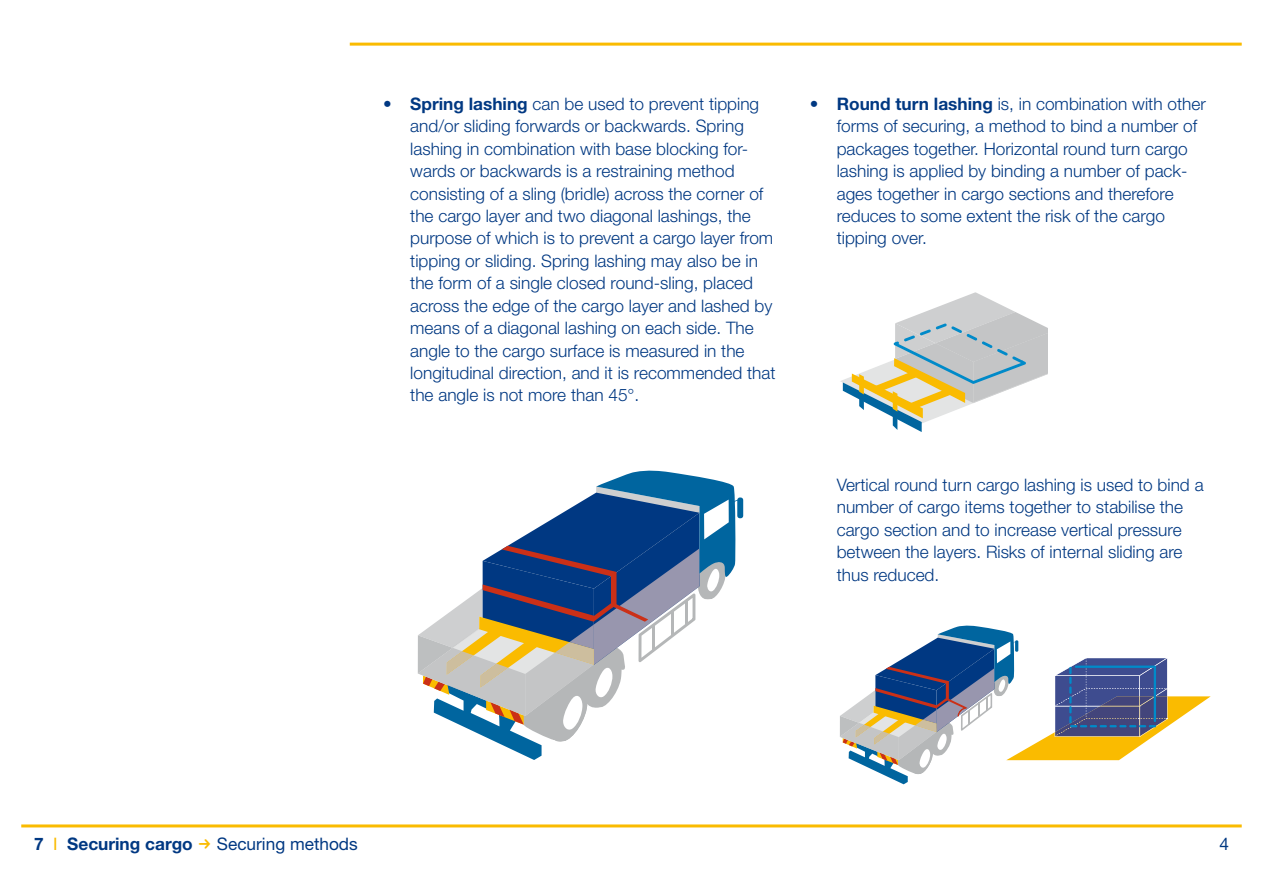
<style>
.page{position:relative;width:1263px;height:893px;background:#fff}
.page>*{position:absolute;margin:0;border:0;box-sizing:border-box;transform-origin:0 0}
.t1{font:300 17.25px/22.5px "Helvetica Neue LT Std";color:#003882}
.t2{font:17.25px "Helvetica Neue LT Std";color:#003882}
.t3{font:700 17.25px "Helvetica Neue LT Std";color:#003882}
.s1{font-weight:700}
.s2{font-weight:400;color:#fabb00}
</style>
<div class="page">
<hr style="left:21px;top:824px;width:1221px;height:3px;background:#fabb00">
<hr style="left:350px;top:43px;width:892px;height:3px;background:#fabb00">
<svg style="left:840px;top:625px;width:371px;height:159px"></svg>
<svg style="left:418px;top:470px;width:325px;height:290px"></svg>
<svg style="left:840px;top:292px;width:208px;height:140px"></svg>
<p class="t1" style="left:410px;top:92px;width:367px;text-indent:-27px">• <span class="s1">Spring lashing</span> can be used to prevent tipping and/or sliding forwards or backwards. Spring lashing in combination with base blocking for&shy;wards or backwards is a restraining method consisting of a sling (bridle) across the corner of the cargo layer and two diagonal lashings, the purpose of which is to prevent a cargo layer from tipping or sliding. Spring lashing may also be in the form of a single closed round-sling, placed across the edge of the cargo layer and lashed by means of a diagonal lashing on each side. The angle to the cargo surface is measured in the longitudinal direction, and it is recommended that the angle is not more than 45°.</p>
<p class="t1" style="left:837px;top:92px;width:370px;text-indent:-27px">• <span class="s1">round turn lashing</span> is, in combination with other forms of securing, a method to bind a number of packages together. Horizontal round turn cargo lashing is applied by binding a number of pack&shy;ages together in cargo sections and therefore reduces to some extent the risk of the cargo tipping over.</p>
<p class="t1" style="left:837px;top:473px;width:368px">Vertical round turn cargo lashing is used to bind a number of cargo items together to stabilise the cargo section and to increase vertical pressure between the layers. Risks of internal sliding are thus reduced.</p>
<p class="t3" style="left:34px;top:833px;width:160px">7 <span class="s2">I</span> Securing cargo</p>
<p class="t2" style="left:217px;top:833px;width:142px">Securing methods</p>
<p class="t2" style="left:1219px;top:833px;width:11px">4</p>
</div>
